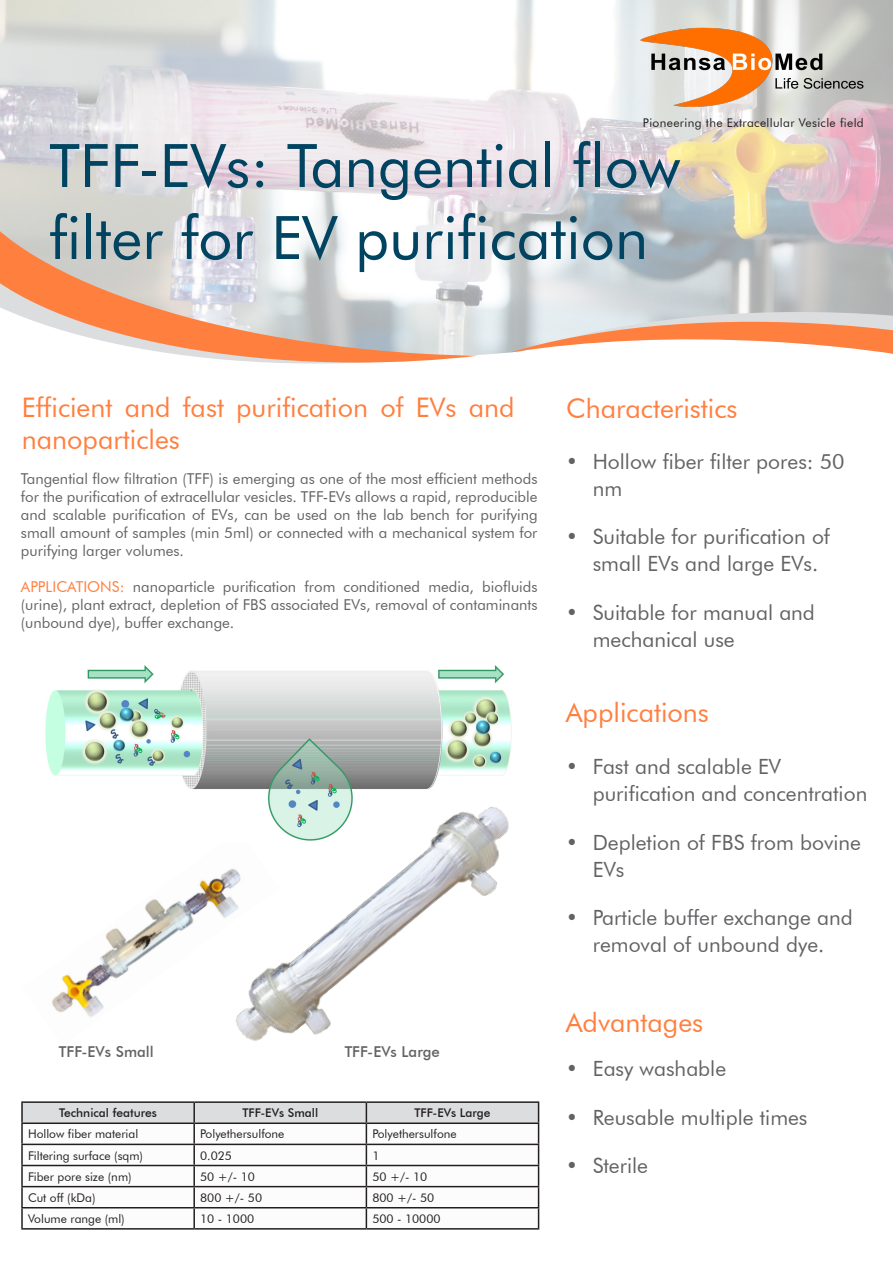
<style>
.page{position:relative;width:893px;height:1263px;background:#fff}
.page>*{position:absolute;margin:0;border:0;box-sizing:border-box;transform-origin:0 0}
.t1{font:60px "Futura BT";color:#014461}
.t2{font:27px/32.4px "Futura BT";color:#ff7f3f}
.t3{font:21px/27px "Futura BT";color:#636366}
.t4{font:15px/18px "Futura BT";color:#636366;text-align:justify}
.t5{font:500 15px "Futura BT";color:#636366}
.t6{font:12px "Futura BT";color:#231f20}
.t7{font:500 12px "Futura BT";color:#231f20}
.t8{font:12px "Futura BT";letter-spacing:.03em;color:#231f20}
.s1{color:#ff7f3f}
</style>
<div class="page">
<img style="left:0;top:0;width:893px;height:317px">
<svg style="left:478px;top:271px;width:41px;height:63px"></svg>
<svg style="left:478px;top:334px;width:32px;height:21px"></svg>
<svg style="left:0;top:173px;width:478px;height:190px"></svg>
<svg style="left:533px;top:309px;width:360px;height:8px;background:#d1d6d9"></svg>
<svg style="left:510px;top:317px;width:383px;height:37px"></svg>
<img style="left:52px;top:899px;width:129px;height:118px">
<img style="left:45px;top:665px;width:467px;height:111px">
<img style="left:181px;top:760px;width:359px;height:344px">
<hr style="left:21px;top:1101px;width:173px;height:2px;background:#231f20">
<hr style="left:194px;top:1101px;width:172px;height:2px;background:#231f20">
<hr style="left:366px;top:1101px;width:173px;height:2px;background:#231f20">
<svg style="left:21px;top:1102px;width:518px;height:126px"></svg>
<hr style="left:21px;top:1228px;width:173px;height:1px;background:#231f20">
<hr style="left:194px;top:1228px;width:172px;height:1px;background:#231f20">
<hr style="left:366px;top:1228px;width:173px;height:1px;background:#231f20">
<img style="left:636px;top:12px;width:236px;height:118px">
<p class="t8" style="left:643px;top:116px;width:222px">Pioneering the Extracellular Vesicle field</p>
<p class="t1" style="left:49px;top:129px;width:632px">TFF-EVs: Tangential flow</p>
<p class="t1" style="left:49px;top:201px;width:600px">filter for EV purification</p>
<p class="t2" style="left:22px;top:391px;width:494px">Efficient and fast purification of EVs and nanoparticles</p>
<p class="t4" style="left:21px;top:470px;width:518px">Tangential flow filtration (TFF) is emerging as one of the most efficient methods for the purification of extracellular vesicles. TFF-EVs allows a rapid, reproducible and scalable purification of EVs, can be used on the lab bench for purifying small amount of samples (min 5ml) or connected with a mechanical system for purifying larger volumes.</p>
<p class="t4" style="left:21px;top:578px;width:518px"><span class="s1">APPLICATIONS:</span> nanoparticle purification from conditioned media, biofluids (urine), plant extract, depletion of FBS associated EVs, removal of contaminants (unbound dye), buffer exchange.</p>
<p class="t5" style="left:59px;top:1042px;width:96px">TFF-EVs Small</p>
<p class="t5" style="left:345px;top:1042px;width:97px">TFF-EVs Large</p>
<p class="t7" style="left:59px;top:1106px;width:99px">Technical features</p>
<p class="t7" style="left:242px;top:1106px;width:77px">TFF-EVs Small</p>
<p class="t7" style="left:414px;top:1106px;width:78px">TFF-EVs Large</p>
<p class="t6" style="left:28px;top:1127px;width:112px">Hollow fiber material</p>
<p class="t6" style="left:200px;top:1127px;width:86px">Polyethersulfone</p>
<p class="t6" style="left:372px;top:1127px;width:86px">Polyethersulfone</p>
<p class="t6" style="left:28px;top:1148px;width:117px">Filtering surface (sqm)</p>
<p class="t6" style="left:200px;top:1148px;width:33px">0.025</p>
<p class="t6" style="left:372px;top:1148px;width:9px">1</p>
<p class="t6" style="left:28px;top:1169px;width:105px">Fiber pore size (nm)</p>
<p class="t6" style="left:200px;top:1169px;width:56px">50 +/- 10</p>
<p class="t6" style="left:372px;top:1169px;width:56px">50 +/- 10</p>
<p class="t6" style="left:28px;top:1190px;width:69px">Cut off (kDa)</p>
<p class="t6" style="left:200px;top:1190px;width:63px">800 +/- 50</p>
<p class="t6" style="left:372px;top:1190px;width:63px">800 +/- 50</p>
<p class="t6" style="left:28px;top:1211px;width:98px">Volume range (ml)</p>
<p class="t6" style="left:200px;top:1211px;width:55px">10 - 1000</p>
<p class="t6" style="left:372px;top:1211px;width:70px">500 - 10000</p>
<p class="t2" style="left:566px;top:391px;width:173px">Characteristics</p>
<p class="t3" style="left:593px;top:448px;width:253px;text-indent:-27px">• Hollow fiber filter pores: 50 nm</p>
<p class="t3" style="left:593px;top:523px;width:239px;text-indent:-27px">• Suitable for purification of small EVs and large EVs.</p>
<p class="t3" style="left:593px;top:599px;width:224px;text-indent:-27px">• Suitable for manual and mechanical use</p>
<p class="t2" style="left:566px;top:696px;width:145px">Applications</p>
<p class="t3" style="left:593px;top:753px;width:276px;text-indent:-27px">• Fast and scalable EV purification and concentration</p>
<p class="t3" style="left:593px;top:828px;width:270px;text-indent:-27px">• Depletion of FBS from bovine<br>EVs</p>
<p class="t3" style="left:566px;top:904px;width:289px;text-align:center">• Particle buffer exchange and removal of unbound dye.</p>
<p class="t2" style="left:566px;top:1006px;width:139px">Advantages</p>
<p class="t3" style="left:566px;top:1055px;width:162px">• Easy washable</p>
<p class="t3" style="left:566px;top:1103px;width:243px">• Reusable multiple times</p>
<p class="t3" style="left:566px;top:1152px;width:84px">• Sterile</p>
</div>
